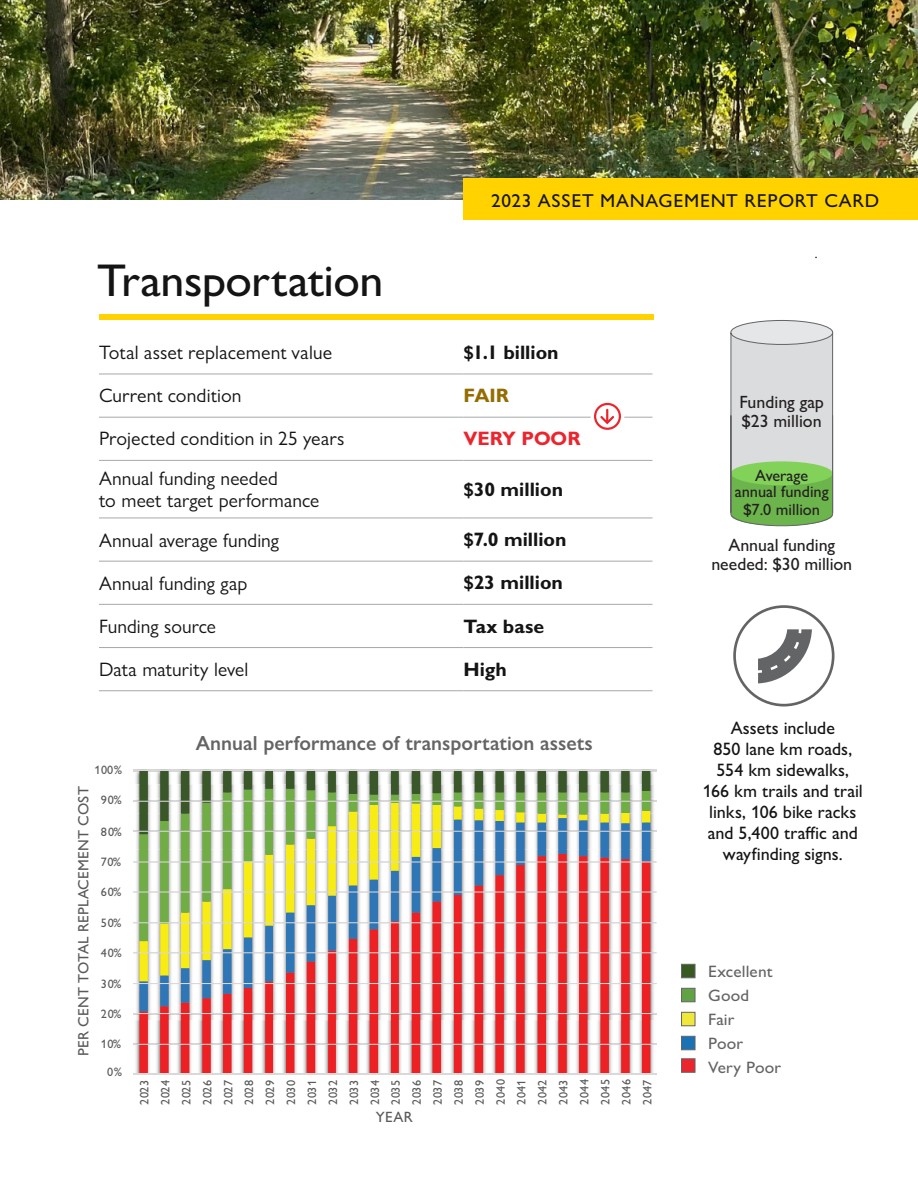
<style>
.page{position:relative;width:918px;height:1188px;background:#fff}
.page>*{position:absolute;margin:0;border:0;box-sizing:border-box;transform-origin:0 0}
.t1{font:500 46.05px "Gill Sans MT Std";letter-spacing:-.01em;color:#141414;scale:1.04 1}
.t2{font:600 20.4px "Gill Sans Nova";color:#636466}
.t3{font:19.5px/21.8px "Gill Sans Nova";color:#141414}
.t4{font:19.5px "Gill Sans MT Std";letter-spacing:.01em;color:#141414}
.t5{font:700 19.5px "Gill Sans MT Std";color:#141414}
.t6{font:700 19.5px "Gill Sans MT Std";color:#eb252e}
.t7{font:700 19.5px "Gill Sans MT Std";color:#946c00}
.t8{font:500 18.75px "Gill Sans Nova";letter-spacing:.035em;color:#141414}
.t9{font:500 18px/21px "Gill Sans Nova";color:#141414;text-align:center}
.t10{font:500 17.85px/19.2px "Gill Sans Nova";color:#231f20;text-align:center}
.t11{font:500 16.5px/24px "Gill Sans Nova";letter-spacing:.01em;color:#636466;scale:1.04 1}
.t12{font:500 16.35px/16.4px "Gill Sans Nova";color:#231f20;text-align:center}
.t13{font:500 15px "Gill Sans Nova";letter-spacing:.01em;color:#595a5a}
.t14{font:500 12.3px/21px "Gill Sans Nova";letter-spacing:.06em;color:#595a5a;text-align:justify}
</style>
<div class="page">
<img style="left:134px;top:850px;width:522px;height:100px">
<img style="left:134px;top:814px;width:522px;height:29px">
<svg style="left:139px;top:1011px;width:511px;height:63px"></svg>
<svg style="left:139px;top:981px;width:511px;height:30px"></svg>
<svg style="left:139px;top:941px;width:511px;height:40px"></svg>
<svg style="left:139px;top:834px;width:511px;height:107px"></svg>
<svg style="left:139px;top:771px;width:511px;height:63px"></svg>
<hr style="left:133px;top:1074px;width:524px;height:1px;background:#dad9d9">
<hr style="left:133px;top:1044px;width:524px;height:1px;background:#dad9d9">
<hr style="left:133px;top:1013px;width:524px;height:1px;background:#dad9d9">
<hr style="left:133px;top:983px;width:524px;height:1px;background:#dad9d9">
<hr style="left:133px;top:952px;width:524px;height:1px;background:#dad9d9">
<hr style="left:133px;top:922px;width:524px;height:1px;background:#dad9d9">
<hr style="left:133px;top:892px;width:524px;height:1px;background:#dad9d9">
<hr style="left:133px;top:861px;width:524px;height:2px;background:#dad9d9">
<hr style="left:133px;top:831px;width:524px;height:1px;background:#dad9d9">
<hr style="left:133px;top:801px;width:524px;height:1px;background:#dad9d9">
<hr style="left:133px;top:770px;width:524px;height:1px;background:#dad9d9">
<div style="left:681px;top:964px;width:14px;height:14px;background:#395922;border:1px solid #636466"></div>
<div style="left:681px;top:988px;width:14px;height:14px;background:#61a244;border:1px solid #636466"></div>
<div style="left:681px;top:1012px;width:14px;height:14px;background:#efe83a;border:1px solid #636466"></div>
<div style="left:681px;top:1036px;width:14px;height:14px;background:#1972b4;border:1px solid #636466"></div>
<div style="left:681px;top:1058px;width:14px;height:15px;background:#eb252e;border:1px solid #636466"></div>
<svg style="left:730px;top:320px;width:103px;height:207px;background:#bbd1b3"></svg>
<img style="left:0;top:0;width:918px;height:200px">
<hr style="left:99px;top:374px;width:365px;height:1px;background:#a6a8aa">
<hr style="left:464px;top:374px;width:188px;height:1px;background:#a6a8aa">
<hr style="left:99px;top:417px;width:365px;height:1px;background:#a6a8aa">
<hr style="left:464px;top:417px;width:188px;height:1px;background:#a6a8aa">
<hr style="left:99px;top:460px;width:365px;height:1px;background:#a6a8aa">
<hr style="left:464px;top:460px;width:188px;height:1px;background:#a6a8aa">
<hr style="left:99px;top:518px;width:365px;height:1px;background:#a6a8aa">
<hr style="left:464px;top:518px;width:188px;height:1px;background:#a6a8aa">
<hr style="left:99px;top:561px;width:365px;height:1px;background:#a6a8aa">
<hr style="left:464px;top:561px;width:188px;height:1px;background:#a6a8aa">
<hr style="left:99px;top:604px;width:365px;height:1px;background:#a6a8aa">
<hr style="left:464px;top:604px;width:188px;height:1px;background:#a6a8aa">
<hr style="left:99px;top:647px;width:365px;height:1px;background:#a6a8aa">
<hr style="left:464px;top:647px;width:188px;height:1px;background:#a6a8aa">
<hr style="left:99px;top:690px;width:365px;height:1px;background:#a6a8aa">
<hr style="left:464px;top:690px;width:188px;height:1px;background:#a6a8aa">
<div style="left:463px;top:178px;width:455px;height:42px;background:#ffd200"></div>
<svg style="left:733px;top:605px;width:101px;height:101px"></svg>
<div style="left:591px;top:399px;width:33px;height:34px;background:#fff;border-radius:50%"></div>
<svg style="left:594px;top:403px;width:27px;height:27px"></svg>
<div style="left:99px;top:315px;width:554px;height:5px;background:#ffd200"></div>
<h3 class="t8" style="left:491px;top:189px;width:390px">2023 ASSET MANAGEMENT REPORT CARD</h3>
<h1 class="t1" style="left:97px;top:252px;width:277px">Transportation</h1>
<h3 class="t4" style="left:99px;top:341px;width:235px">Total asset replacement value</h3>
<h3 class="t5" style="left:463px;top:340px;width:97px">$1.1 billion</h3>
<h3 class="t4" style="left:99px;top:384px;width:144px">Current condition</h3>
<h3 class="t7" style="left:463px;top:384px;width:47px">FAIR</h3>
<h3 class="t4" style="left:99px;top:427px;width:247px">Projected condition in 25 years</h3>
<h3 class="t6" style="left:463px;top:427px;width:119px">VERY POOR</h3>
<h3 class="t3" style="left:99px;top:468px;width:222px">Annual funding needed<br>to meet target performance</h3>
<h3 class="t5" style="left:463px;top:477px;width:101px">$30 million</h3>
<h3 class="t3" style="left:99px;top:529px;width:182px">Annual average funding</h3>
<h3 class="t5" style="left:463px;top:528px;width:105px">$7.0 million</h3>
<h3 class="t3" style="left:99px;top:572px;width:150px">Annual funding gap</h3>
<h3 class="t5" style="left:463px;top:571px;width:101px">$23 million</h3>
<h3 class="t3" style="left:99px;top:615px;width:119px">Funding source</h3>
<h3 class="t5" style="left:463px;top:614px;width:82px">Tax base</h3>
<h3 class="t3" style="left:99px;top:659px;width:151px">Data maturity level</h3>
<h3 class="t5" style="left:463px;top:657px;width:45px">High</h3>
<p class="t14" style="left:95px;top:760px;width:29px">100%</p>
<p class="t13" style="left:74px;top:1056px;width:271px;rotate:-90deg">PER CENT TOTAL REPLACEMENT COST</p>
<p class="t14" style="left:101px;top:790px;width:22px">90%</p>
<p class="t14" style="left:101px;top:821px;width:23px">80%</p>
<p class="t14" style="left:101px;top:851px;width:22px">70%</p>
<p class="t14" style="left:101px;top:881px;width:22px">60%</p>
<p class="t14" style="left:101px;top:912px;width:22px">50%</p>
<p class="t14" style="left:101px;top:942px;width:22px">40%</p>
<p class="t14" style="left:101px;top:973px;width:22px">30%</p>
<p class="t14" style="left:101px;top:1003px;width:22px">20%</p>
<p class="t14" style="left:101px;top:1033px;width:22px">10%</p>
<p class="t14" style="left:107px;top:1062px;width:17px">0%</p>
<h2 class="t2" style="left:196px;top:731px;width:399px">Annual performance of transportation assets</h2>
<p class="t14" style="left:134px;top:1105px;width:27px;rotate:-90deg">2023<br>2024<br>2025<br>2026<br>2027<br>2028<br>2029<br>2030<br>2031<br>2032<br>2033<br>2034<br>2035<br>2036<br>2037<br>2038<br>2039<br>2040<br>2041<br>2042<br>2043<br>2044<br>2045<br>2046<br>2047</p>
<p class="t13" style="left:376px;top:1107px;width:38px">YEAR</p>
<h3 class="t10" style="left:740px;top:392px;width:86px;text-align:left">Funding gap $23 million</h3>
<h3 class="t12" style="left:735px;top:467px;width:95px">Average annual funding</h3>
<h3 class="t12" style="left:743px;top:501px;width:78px">$7.0 million</h3>
<h3 class="t10" style="left:711px;top:535px;width:142px">Annual funding needed: $30 million</h3>
<h3 class="t9" style="left:703px;top:717px;width:162px">Assets include<br>850 lane km roads,<br>554 km sidewalks,<br>166 km trails and trail links, 106 bike racks and 5,400 traffic and wayfinding signs.</h3>
<h3 class="t11" style="left:708px;top:959px;width:72px">Excellent<br>Good<br>Fair<br>Poor<br>Very Poor</h3>
</div>
